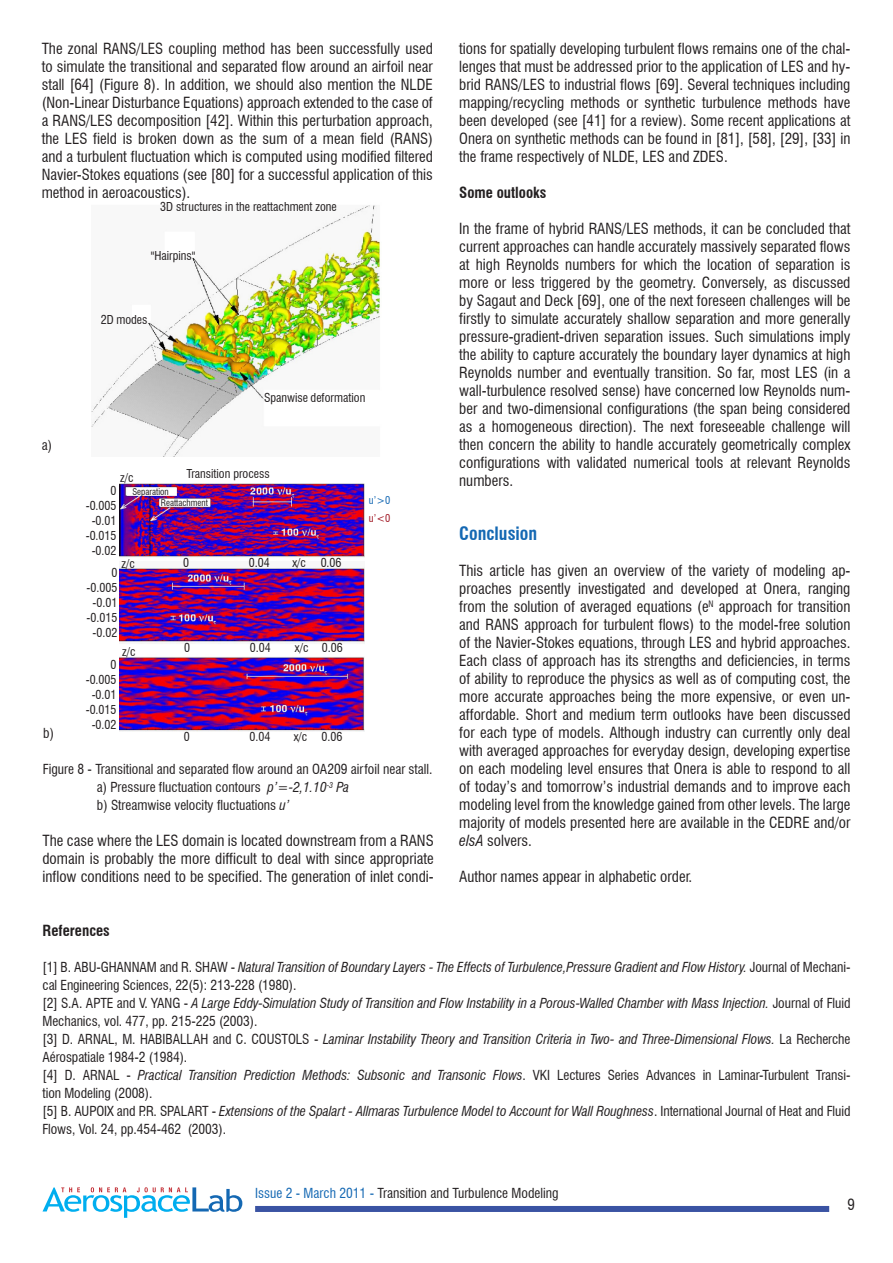
<style>
.page{position:relative;width:893px;height:1263px;background:#fff}
.page>*{position:absolute;margin:0;border:0;box-sizing:border-box;transform-origin:0 0}
.titre_1{font:700 condensed 18px "Swiss 721 BT";color:#1468b3}
.texte_article{font:condensed 15px/18px "Swiss 721 BT";color:#231f20;text-align:justify}
.titre_1-2{font:condensed 15px/18px "Swiss 721 BT";color:#231f20;text-align:justify}
.titre3{font:700 condensed 15px "Swiss 721 BT";color:#231f20}
.texte_article-2{font:italic condensed 13.5px/18px "Swiss 721 BT";letter-spacing:-.005em;color:#231f20}
.texte_article-3{font:condensed 13.5px/18px "Swiss 721 BT";letter-spacing:-.005em;color:#231f20}
.legende{font:condensed 13.5px "Swiss 721 BT";color:#231f20}
.Habillage_figure{font:condensed 12px "Swiss 721 BT";color:#231f20}
.encadre_texte{font:condensed 10.5px "Swiss 721 BT";color:#1468b3}
.encadre_texte-2{font:condensed 10.5px "Swiss 721 BT";color:#a11925}
.Habillage_figure-2{font:condensed 9px "Swiss 721 BT";color:#231f20}
.s1{font-style:italic}
.s2{font-style:normal}
.s3{color:#1468b3}
</style>
<div class="page">
<div style="left:255px;top:1206px;width:574px;height:6px;background:#3a53a3"></div>
<svg style="left:43px;top:1187px;width:199px;height:31px"></svg>
<img style="left:91px;top:205px;width:289px;height:251px">
<img style="left:120px;top:484px;width:244px;height:248px">
<p class="texte_article" style="left:42px;top:40px;width:393px">The zonal RANS/LES coupling method has been successfully used to simulate the transitional and separated flow around an airfoil near stall [64] (Figure 8). In addition, we should also mention the NLDE (Non-Linear Disturbance Equations) approach extended to the case of a RANS/LES decomposition [42]. Within this perturbation approach, the LES field is broken down as the sum of a mean field (RANS) and a turbulent fluctuation which is computed using modified filtered Navier-Stokes equations (see [80] for a successful application of this method in aeroacoustics).</p>
<p class="Habillage_figure" style="left:160px;top:200px;width:178px">3D structures in the reattachment zone</p>
<p class="Habillage_figure" style="left:151px;top:248px;width:46px">"Hairpins"</p>
<p class="legende" style="left:42px;top:437px;width:12px">a)</p>
<p class="legende" style="left:43px;top:725px;width:12px">b)</p>
<p class="Habillage_figure" style="left:101px;top:313px;width:48px">2D modes</p>
<p class="Habillage_figure" style="left:120px;top:470px;width:15px">z/c</p>
<p class="Habillage_figure" style="left:264px;top:390px;width:103px">Spanwise deformation</p>
<p class="Habillage_figure" style="left:186px;top:466px;width:85px">Transition process</p>
<p class="Habillage_figure" style="left:111px;top:483px;width:7px">0</p>
<p class="Habillage_figure" style="left:86px;top:498px;width:32px">-0.005</p>
<p class="Habillage_figure" style="left:92px;top:513px;width:26px">-0.01</p>
<p class="Habillage_figure" style="left:86px;top:528px;width:32px">-0.015</p>
<p class="Habillage_figure" style="left:92px;top:543px;width:26px">-0.02</p>
<p class="Habillage_figure-2" style="left:132px;top:486px;width:38px">Separation</p>
<p class="Habillage_figure-2" style="left:161px;top:497px;width:48px">Reattachment</p>
<p class="Habillage_figure" style="left:121px;top:556px;width:15px">z/c</p>
<p class="Habillage_figure" style="left:111px;top:566px;width:7px">0</p>
<p class="Habillage_figure" style="left:87px;top:581px;width:32px">-0.005</p>
<p class="Habillage_figure" style="left:93px;top:596px;width:26px">-0.01</p>
<p class="Habillage_figure" style="left:87px;top:611px;width:32px">-0.015</p>
<p class="Habillage_figure" style="left:93px;top:626px;width:26px">-0.02</p>
<p class="Habillage_figure" style="left:122px;top:644px;width:15px">z/c</p>
<p class="Habillage_figure" style="left:111px;top:657px;width:7px">0</p>
<p class="Habillage_figure" style="left:86px;top:672px;width:32px">-0.005</p>
<p class="Habillage_figure" style="left:92px;top:687px;width:26px">-0.01</p>
<p class="Habillage_figure" style="left:86px;top:702px;width:32px">-0.015</p>
<p class="Habillage_figure" style="left:92px;top:717px;width:26px">-0.02</p>
<p class="Habillage_figure" style="left:292px;top:556px;width:15px">x/c</p>
<p class="Habillage_figure" style="left:183px;top:556px;width:7px">0</p>
<p class="Habillage_figure" style="left:249px;top:556px;width:22px">0.04</p>
<p class="Habillage_figure" style="left:321px;top:556px;width:22px">0.06</p>
<p class="Habillage_figure" style="left:184px;top:640px;width:7px">0</p>
<p class="Habillage_figure" style="left:250px;top:640px;width:22px">0.04</p>
<p class="Habillage_figure" style="left:322px;top:640px;width:22px">0.06</p>
<p class="Habillage_figure" style="left:295px;top:641px;width:15px">x/c</p>
<p class="Habillage_figure" style="left:294px;top:729px;width:15px">x/c</p>
<p class="Habillage_figure" style="left:184px;top:729px;width:7px">0</p>
<p class="Habillage_figure" style="left:250px;top:729px;width:22px">0.04</p>
<p class="Habillage_figure" style="left:321px;top:729px;width:22px">0.06</p>
<p class="encadre_texte" style="left:369px;top:494px;width:23px">u’&gt;0</p>
<p class="encadre_texte-2" style="left:369px;top:512px;width:23px">u’&lt;0</p>
<p class="legende" style="left:43px;top:761px;width:391px">Figure 8 - Transitional and separated flow around an OA209 airfoil near stall.</p>
<p class="legende" style="left:97px;top:779px;width:254px">a) Pressure fluctuation contours <span class="s1">p’=-2,1.10</span><sup>-3</sup> <span class="s1">Pa</span></p>
<p class="legende" style="left:97px;top:797px;width:194px">b) Streamwise velocity fluctuations <span class="s1">u’</span></p>
<p class="texte_article" style="left:43px;top:832px;width:393px">The case where the LES domain is located downstream from a RANS domain is probably the more difficult to deal with since appropriate inflow conditions need to be specified. The generation of inlet condi-</p>
<p class="texte_article" style="left:459px;top:40px;width:393px">tions for spatially developing turbulent flows remains one of the chal&shy;lenges that must be addressed prior to the application of LES and hy&shy;brid RANS/LES to industrial flows [69]. Several techniques including mapping/recycling methods or synthetic turbulence methods have been developed (see [41] for a review). Some recent applications at Onera on synthetic methods can be found in [81], [58], [29], [33] in the frame respectively of NLDE, LES and ZDES.</p>
<p class="titre3" style="left:459px;top:184px;width:89px">Some outlooks</p>
<p class="texte_article" style="left:459px;top:220px;width:393px">In the frame of hybrid RANS/LES methods, it can be concluded that current approaches can handle accurately massively separated flows at high Reynolds numbers for which the location of separation is more or less triggered by the geometry. Conversely, as discussed by Sagaut and Deck [69], one of the next foreseen challenges will be firstly to simulate accurately shallow separation and more generally pressure-gradient-driven separation issues. Such simulations imply the ability to capture accurately the boundary layer dynamics at high Reynolds number and eventually transition. So far, most LES (in a wall-turbulence resolved sense) have concerned low Reynolds num&shy;ber and two-dimensional configurations (the span being considered as a homogeneous direction). The next foreseeable challenge will then concern the ability to handle accurately geometrically complex configurations with validated numerical tools at relevant Reynolds numbers.</p>
<p class="titre_1" style="left:459px;top:523px;width:80px">Conclusion</p>
<p class="titre_1-2" style="left:459px;top:562px;width:393px">This article has given an overview of the variety of modeling ap&shy;proaches presently investigated and developed at Onera, ranging from the solution of averaged equations (e<sup>N</sup> approach for transition and RANS approach for turbulent flows) to the model-free solution of the Navier-Stokes equations, through LES and hybrid approaches.<br>Each class of approach has its strengths and deficiencies, in terms of ability to reproduce the physics as well as of computing cost, the more accurate approaches being the more expensive, or even un&shy;affordable. Short and medium term outlooks have been discussed for each type of models. Although industry can currently only deal with averaged approaches for everyday design, developing expertise on each modeling level ensures that Onera is able to respond to all of today’s and tomorrow’s industrial demands and to improve each modeling level from the knowledge gained from other levels. The large majority of models presented here are available in the CEDRE and/or <span class="s1">elsA</span> solvers.</p>
<p class="texte_article" style="left:459px;top:868px;width:235px">Author names appear in alphabetic order.</p>
<p class="titre3" style="left:43px;top:922px;width:69px">References</p>
<p class="texte_article-2" style="left:43px;top:958px;width:809px"><span class="s2">[1] B. ABU-GHANNAM and R. SHAW -</span> Natural Transition of Boundary Layers - The Effects of Turbulence,Pressure Gradient and Flow History. <span class="s2">Journal of Mechani&shy;cal Engineering Sciences, 22(5): 213-228 (1980).</span></p>
<p class="texte_article-2" style="left:43px;top:994px;width:809px"><span class="s2">[2] S.A. APTE and V. YANG -</span> A Large Eddy-Simulation Study of Transition and Flow Instability in a Porous-Walled Chamber with Mass Injection. <span class="s2">Journal of Fluid<br>Mechanics, vol. 477, pp. 215-225 (2003).</span></p>
<p class="texte_article-2" style="left:43px;top:1030px;width:809px"><span class="s2">[3] D. ARNAL, M. HABIBALLAH and C. COUSTOLS -</span> Laminar Instability Theory and Transition Criteria in Two- and Three-Dimensional Flows. <span class="s2">La Recherche<br>Aérospatiale 1984-2 (1984).</span></p>
<p class="texte_article-3" style="left:43px;top:1066px;width:809px">[4] D. ARNAL - <span class="s1">Practical Transition Prediction Methods: Subsonic and Transonic Flows</span>. VKI Lectures Series Advances in Laminar-Turbulent Transi&shy;tion Modeling (2008).</p>
<p class="texte_article-3" style="left:43px;top:1102px;width:809px">[5] B. AUPOIX and P.R. SPALART - <span class="s1">Extensions of the Spalart - Allmaras Turbulence Model to Account for Wall Roughness</span>. International Journal of Heat and Fluid<br>Flows, Vol. 24, pp.454-462 (2003).</p>
<p class="texte_article-3" style="left:255px;top:1184px;width:305px"><span class="s3">Issue 2 - March 2011 -</span> Transition and Turbulence Modeling</p>
<p class="titre_1-2" style="left:848px;top:1195px;width:9px">9</p>
</div>
